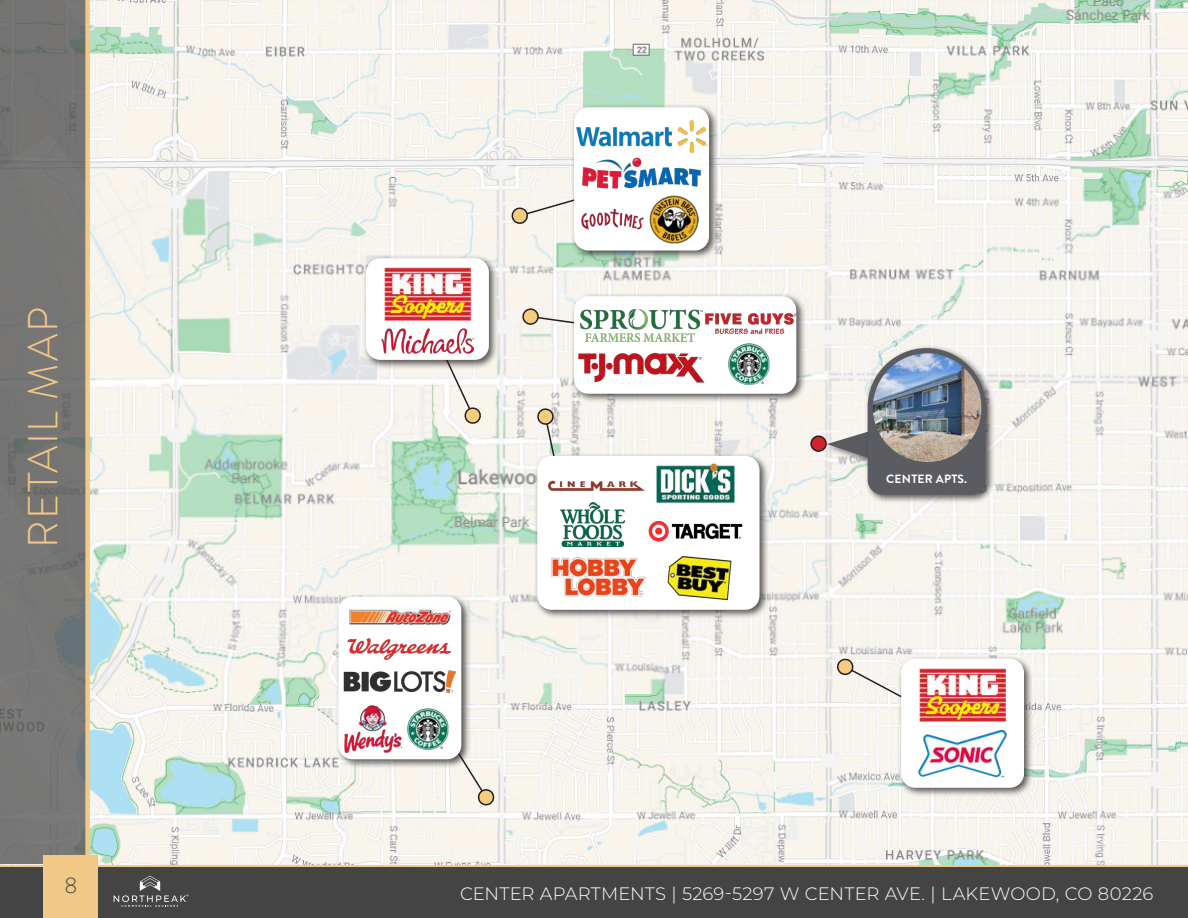
<style>
.page{position:relative;width:1188px;height:918px;background:#fff}
.page>*{position:absolute;margin:0;border:0;box-sizing:border-box;transform-origin:0 0}
.swot_title{font:300 42px "Brandon Grotesque";letter-spacing:.035em;color:#f1c885}
.t1{font:300 22.5px "Brandon Grotesque";color:#444}
.t2{font:300 18px "Montserrat";letter-spacing:.01em;color:#fff}
.Body{font:700 12px "Brandon Grotesque";letter-spacing:.02em;color:#fff}
</style>
<div class="page">
<div style="left:0;top:864px;width:1188px;height:54px;background:#444"></div>
<svg style="left:114px;top:876px;width:74px;height:31px;background:#585858"></svg>
<div style="left:44px;top:852px;width:54px;height:66px;background:#f1c885"></div>
<img style="left:90px;top:0;width:1098px;height:864px">
<div style="left:0;top:0;width:85px;height:864px;background:#767674"></div>
<div style="left:85px;top:0;width:5px;height:855px;background:#f1c885"></div>
<div style="left:44px;top:855px;width:54px;height:22px;background:#f1c885"></div>
<svg style="left:511px;top:194px;width:60px;height:30px"></svg>
<svg style="left:440px;top:370px;width:41px;height:55px"></svg>
<svg style="left:521px;top:307px;width:50px;height:21px"></svg>
<svg style="left:837px;top:656px;width:61px;height:47px"></svg>
<svg style="left:446px;top:734px;width:49px;height:73px;background:#efeadf"></svg>
<div style="left:571px;top:104px;width:148px;height:156px;background:#231f20;opacity:.75"></div>
<div style="left:574px;top:107px;width:135px;height:144px;background:#fff;border-radius:14px"></div>
<div style="left:571px;top:293px;width:235px;height:111px;background:#231f20;opacity:.75"></div>
<div style="left:574px;top:296px;width:222px;height:98px;background:#fff;border-radius:14px"></div>
<img style="left:576px;top:119px;width:133px;height:34px">
<img style="left:581px;top:310px;width:121px;height:31px">
<div style="left:363px;top:255px;width:136px;height:115px;background:#231f20;opacity:.75"></div>
<div style="left:366px;top:258px;width:123px;height:102px;background:#fff;border-radius:14px"></div>
<div style="left:898px;top:655px;width:136px;height:142px;background:#231f20;opacity:.75"></div>
<div style="left:901px;top:659px;width:123px;height:129px;background:#fff;border-radius:14px"></div>
<div style="left:335px;top:593px;width:136px;height:176px;background:#231f20;opacity:.75"></div>
<div style="left:338px;top:597px;width:123px;height:162px;background:#fff;border-radius:14px"></div>
<img style="left:650px;top:195px;width:49px;height:49px">
<img style="left:729px;top:344px;width:41px;height:40px">
<img style="left:408px;top:708px;width:40px;height:41px">
<img style="left:582px;top:157px;width:119px;height:32px">
<img style="left:578px;top:352px;width:127px;height:31px">
<img style="left:581px;top:209px;width:63px;height:21px">
<img style="left:702px;top:311px;width:94px;height:24px">
<svg style="left:537px;top:408px;width:25px;height:45px"></svg>
<div style="left:534px;top:453px;width:236px;height:167px;background:#231f20;opacity:.75"></div>
<div style="left:537px;top:456px;width:223px;height:154px;background:#fff;border-radius:14px"></div>
<img style="left:667px;top:556px;width:65px;height:45px">
<img style="left:648px;top:521px;width:94px;height:21px">
<img style="left:560px;top:503px;width:65px;height:44px">
<img style="left:655px;top:463px;width:81px;height:40px">
<img style="left:384px;top:268px;width:87px;height:53px">
<img style="left:919px;top:668px;width:87px;height:53px">
<img style="left:382px;top:328px;width:91px;height:25px">
<img style="left:918px;top:729px;width:89px;height:49px">
<img style="left:551px;top:557px;width:95px;height:40px">
<img style="left:549px;top:480px;width:96px;height:11px">
<img style="left:347px;top:638px;width:104px;height:22px">
<img style="left:343px;top:670px;width:114px;height:24px">
<img style="left:344px;top:705px;width:57px;height:48px">
<img style="left:349px;top:606px;width:103px;height:21px">
<div style="left:825px;top:430px;width:54px;height:37px;background:#231f20;opacity:.5"></div>
<div style="left:864px;top:345px;width:131px;height:159px;background:#231f20;opacity:.75"></div>
<svg style="left:827px;top:348px;width:158px;height:147px;background:#a4a4a4"></svg>
<img style="left:873px;top:353px;width:109px;height:109px;border-radius:54px">
<div style="left:811px;top:436px;width:15px;height:15px;background:#d1232a;border-radius:50%"></div>
<div style="left:810px;top:435px;width:17px;height:17px;border:2px solid #231f20;border-radius:50%"></div>
<p class="swot_title" style="left:14px;top:548px;width:242px;rotate:-90deg">RETAIL MAP</p>
<p class="t1" style="left:64px;top:870px;width:14px">8</p>
<p class="Body" style="left:886px;top:470px;width:82px">CENTER APTS.</p>
<p class="t2" style="left:460px;top:881px;width:695px">CENTER APARTMENTS | 5269-5297 W CENTER AVE. | LAKEWOOD, CO 80226</p>
</div>
